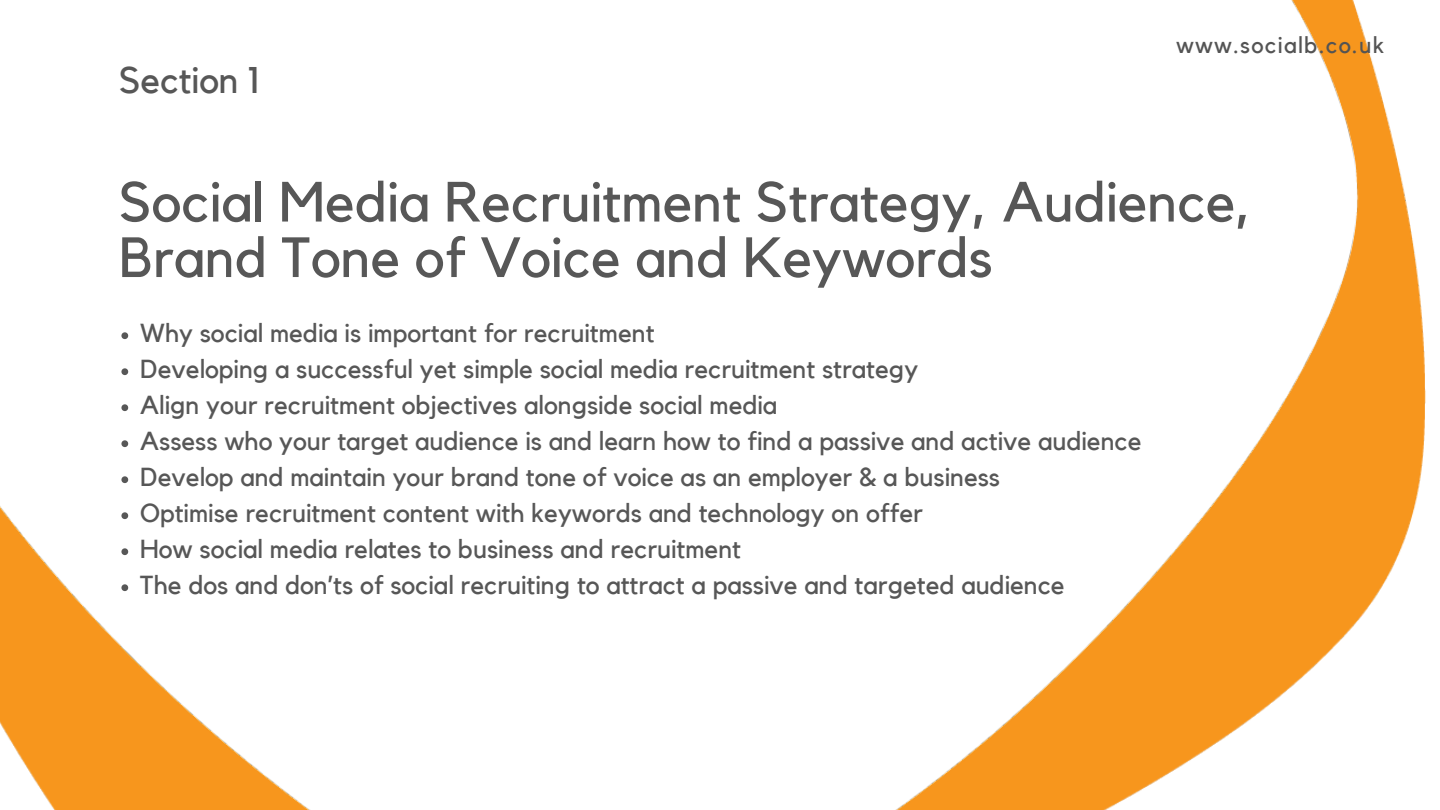
<style>
.page{position:relative;width:1440px;height:810px;background:#fff}
.page>*{position:absolute;margin:0;border:0;box-sizing:border-box;transform-origin:0 0}
.t1{font:56px/55.5px "Kollektif";color:#575757}
.t2{font:37px "Kollektif";color:#575757}
.t3{font:26px "Kollektif";color:#575757}
.t4{font:23px "Kollektif";letter-spacing:.06em;color:#545454}
</style>
<div class="page">
<img style="left:0;top:0;width:1426px;height:810px">
<svg style="left:121px;top:332px;width:7px;height:7px"></svg>
<svg style="left:121px;top:368px;width:7px;height:7px"></svg>
<svg style="left:121px;top:404px;width:7px;height:7px"></svg>
<svg style="left:121px;top:440px;width:7px;height:7px"></svg>
<svg style="left:121px;top:476px;width:7px;height:7px"></svg>
<svg style="left:121px;top:512px;width:7px;height:7px"></svg>
<svg style="left:121px;top:548px;width:7px;height:7px"></svg>
<svg style="left:121px;top:584px;width:7px;height:7px"></svg>
<h2 class="t2" style="left:119px;top:63px;width:142px">Section 1</h2>
<p class="t4" style="left:1176px;top:35px;width:210px">www.socialb.co.uk</p>
<p class="t1" style="left:119px;top:176px;width:1134px">Social Media Recruitment Strategy, Audience,<br>Brand Tone of Voice and Keywords</p>
<p class="t3" style="left:140px;top:321px;width:516px">Why social media is important for recruitment</p>
<h1 class="t3" style="left:140px;top:357px;width:780px">Developing a successful yet simple social media recruitment strategy</h1>
<p class="t3" style="left:140px;top:393px;width:639px">Align your recruitment objectives alongside social media</p>
<p class="t3" style="left:140px;top:429px;width:1003px">Assess who your target audience is and learn how to find a passive and active audience</p>
<p class="t3" style="left:140px;top:465px;width:862px">Develop and maintain your brand tone of voice as an employer &amp; a business</p>
<p class="t3" style="left:140px;top:501px;width:784px">Optimise recruitment content with keywords and technology on offer</p>
<p class="t3" style="left:140px;top:537px;width:603px">How social media relates to business and recruitment</p>
<p class="t3" style="left:140px;top:573px;width:926px">The dos and don’ts of social recruiting to attract a passive and targeted audience</p>
</div>
